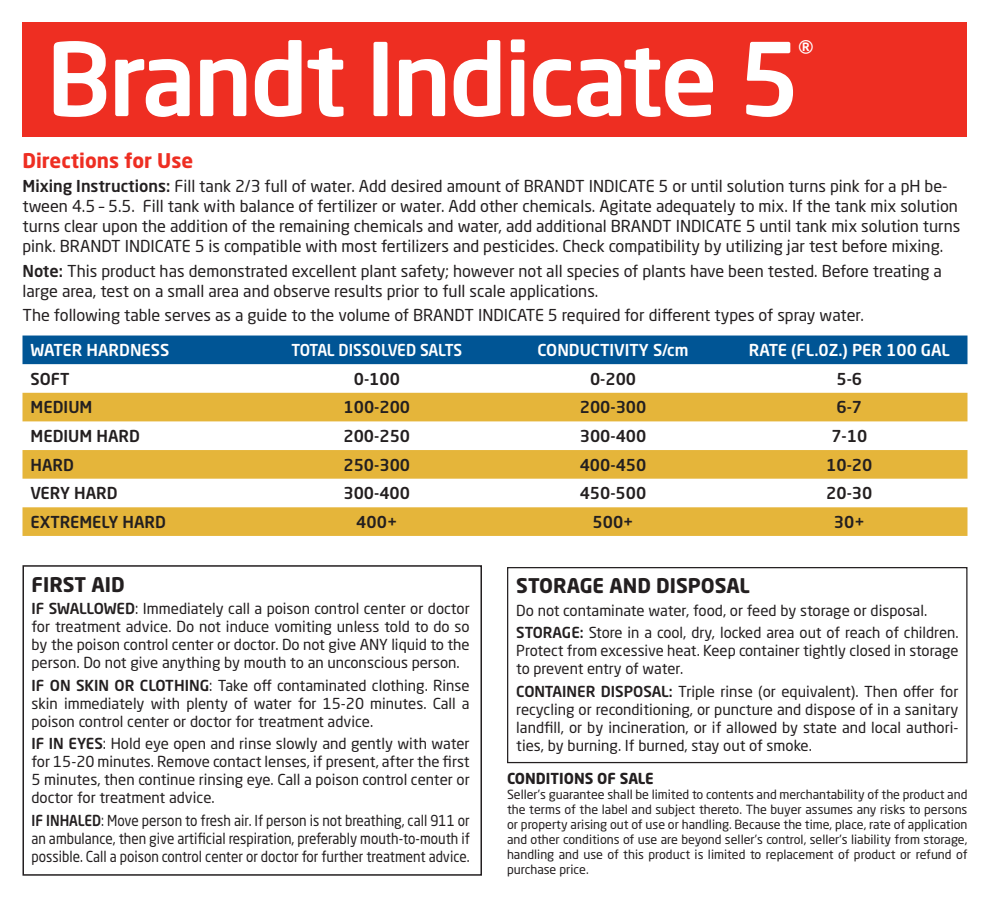
<style>
.page{position:relative;width:990px;height:900px;background:#fff}
.page>*{position:absolute;margin:0;border:0;box-sizing:border-box;transform-origin:0 0}
.t1{font:500 100px "Neo Sans Pro";letter-spacing:-.025em;color:#fff}
.t2{font:500 25px "Neo Sans Pro";color:#fff}
.t3{font:700 20px "Neo Sans Pro";color:#231f20}
.t4{font:700 20px "Neo Sans Pro";color:#ee2e22}
.t5{font:16.25px/20px "Neo Sans Pro";color:#231f20}
.t6{font:500 16.25px "Neo Sans Pro";color:#231f20}
.t7{font:500 16.25px "Neo Sans Pro";color:#fff}
.t8{font:500 16.25px "Neo Sans Pro";color:#fff;scale:.94 1}
.t9{font:15px/18px "Neo Sans Pro";color:#231f20;text-align:justify}
.t10{font:15px/18px "Neo Sans Pro";color:#231f20;text-align:justify;scale:.9 1}
.t11{font:700 15px "Neo Sans Pro";color:#231f20}
.t12{font:12.5px/15px "Neo Sans Pro";color:#231f20;text-align:justify}
.s1{font-weight:500}
</style>
<div class="page">
<div style="left:22px;top:336px;width:946px;height:28px;background:#005595"></div>
<svg style="left:22px;top:393px;width:946px;height:143px;fill:#e5b53a"></svg>
<div style="left:507px;top:567px;width:461px;height:196px;border:1px solid #231f20"></div>
<div style="left:23px;top:565px;width:459px;height:311px;border:2px solid #231f20"></div>
<div style="left:22px;top:22px;width:945px;height:115px;background:#ee2e22"></div>
<h1 class="t1" style="left:46px;top:16px;width:756px">BRANDT INDICATE 5</h1>
<h2 class="t2" style="left:798px;top:34px;width:16px">®</h2>
<h3 class="t4" style="left:22px;top:147px;width:172px">Directions for Use</h3>
<p class="t5" style="left:22px;top:176px;width:939px"><span class="s1">MIXING INSTRUCTIONS:</span> Fill tank 2/3 full of water. Add desired amount of BRANDT INDICATE 5 or until solution turns pink for a pH be&shy;tween 4.5 – 5.5. Fill tank with balance of fertilizer or water. Add other chemicals. Agitate adequately to mix. If the tank mix solution turns clear upon the addition of the remaining chemicals and water, add additional BRANDT INDICATE 5 until tank mix solution turns pink. BRANDT INDICATE 5 is compatible with most fertilizers and pesticides. Check compatibility by utilizing jar test before mixing.</p>
<p class="t5" style="left:22px;top:260px;width:921px"><span class="s1">NOTE:</span> This product has demonstrated excellent plant safety; however not all species of plants have been tested. Before treating a large area, test on a small area and observe results prior to full scale applications.</p>
<p class="t5" style="left:22px;top:305px;width:843px">The following table serves as a guide to the volume of BRANDT INDICATE 5 required for different types of spray water.</p>
<p class="t7" style="left:31px;top:340px;width:24px">WATER</p>
<p class="t7" style="left:87px;top:340px;width:23px">HARDNESS</p>
<p class="t8" style="left:291px;top:340px;width:19px">TOTAL</p>
<p class="t8" style="left:339px;top:340px;width:21px">DISSOLVED</p>
<p class="t8" style="left:420px;top:340px;width:19px">SALTS</p>
<p class="t7" style="left:538px;top:340px;width:19px">CONDUCTIVIT</p>
<p class="t7" style="left:639px;top:340px;width:51px">Y S/CM</p>
<p class="t7" style="left:749px;top:340px;width:21px">RATE</p>
<p class="t7" style="left:791px;top:340px;width:72px">(FL.0Z.) PER</p>
<p class="t7" style="left:886px;top:340px;width:45px">100 GAL</p>
<p class="t6" style="left:31px;top:368px;width:20px">SOFT</p>
<p class="t6" style="left:354px;top:368px;width:48px">0-100</p>
<p class="t6" style="left:590px;top:368px;width:48px">0-200</p>
<p class="t6" style="left:837px;top:368px;width:27px">5-6</p>
<p class="t6" style="left:31px;top:397px;width:24px">MEDIUM</p>
<p class="t6" style="left:344px;top:397px;width:68px">100-200</p>
<p class="t6" style="left:580px;top:397px;width:68px">200-300</p>
<p class="t6" style="left:836px;top:397px;width:27px">6-7</p>
<p class="t6" style="left:31px;top:426px;width:24px">MEDIUM</p>
<p class="t6" style="left:96px;top:426px;width:23px">HARD</p>
<p class="t6" style="left:344px;top:426px;width:68px">200-250</p>
<p class="t6" style="left:580px;top:426px;width:68px">300-400</p>
<p class="t6" style="left:831px;top:426px;width:37px">7-10</p>
<p class="t6" style="left:31px;top:454px;width:23px">HARD</p>
<p class="t6" style="left:344px;top:454px;width:68px">250-300</p>
<p class="t6" style="left:580px;top:454px;width:68px">400-450</p>
<p class="t6" style="left:826px;top:454px;width:48px">10-20</p>
<p class="t6" style="left:31px;top:483px;width:67px">VERY HARD</p>
<p class="t6" style="left:343px;top:483px;width:68px">300-400</p>
<p class="t6" style="left:580px;top:483px;width:68px">450-500</p>
<p class="t6" style="left:826px;top:483px;width:48px">20-30</p>
<p class="t6" style="left:31px;top:512px;width:31px">EXTREMEL</p>
<p class="t6" style="left:108px;top:512px;width:37px">Y HARD</p>
<p class="t6" style="left:356px;top:512px;width:42px">400+</p>
<p class="t6" style="left:593px;top:512px;width:42px">500+</p>
<p class="t6" style="left:834px;top:512px;width:32px">30+</p>
<h3 class="t3" style="left:32px;top:572px;width:95px">FIRST AID</h3>
<p class="t9" style="left:32px;top:600px;width:440px"><span class="s1">IF SWALLOWED</span>: Immediately call a poison control center or doctor for treatment advice. Do not induce vomiting unless told to do so by the poison control center or doctor. Do not give ANY liquid to the person. Do not give anything by mouth to an unconscious person.</p>
<p class="t9" style="left:32px;top:676px;width:440px"><span class="s1">IF ON SKIN OR CLOTHING</span>: Take off contaminated clothing. Rinse skin immediately with plenty of water for 15-20 minutes. Call a poison control center or doctor for treatment advice.</p>
<p class="t9" style="left:32px;top:735px;width:440px"><span class="s1">IF IN EYES</span>: Hold eye open and rinse slowly and gently with water for 15-20 minutes. Remove contact lenses, if present, after the first 5 minutes, then continue rinsing eye. Call a poison control center or doctor for treatment advice.</p>
<p class="t10" style="left:32px;top:811px;width:489px"><span class="s1">IF INHALED</span>: Move person to fresh air. If person is not breathing, call 911 or an ambulance, then give artificial respiration, preferably mouth-to-mouth if possible. Call a poison control center or doctor for further treatment advice.</p>
<h3 class="t3" style="left:516px;top:573px;width:235px">STORAGE AND DISPOSAL</h3>
<p class="t9" style="left:516px;top:599px;width:444px;line-height:22.5px">Do not contaminate water, food, or feed by storage or disposal.<br><span class="s1">STORAGE:</span> Store in a cool, dry, locked area out of reach of children.</p>
<p class="t9" style="left:516px;top:642px;width:444px">Protect from excessive heat. Keep container tightly closed in storage to prevent entry of water.</p>
<p class="t9" style="left:516px;top:682px;width:444px"><span class="s1">CONTAINER DISPOSAL:</span> Triple rinse (or equivalent). Then offer for recycling or reconditioning, or puncture and dispose of in a sanitary landfill, or by incineration, or if allowed by state and local authori&shy;ties, by burning. If burned, stay out of smoke.</p>
<p class="t11" style="left:507px;top:769px;width:148px">CONDITIONS OF SALE</p>
<p class="t12" style="left:507px;top:786px;width:462px">Seller’s guarantee shall be limited to contents and merchantability of the product and the terms of the label and subject thereto. The buyer assumes any risks to persons or property arising out of use or handling. Because the time, place, rate of application and other conditions of use are beyond seller’s control, seller’s liability from storage, handling and use of this product is limited to replacement of product or refund of purchase price.</p>
</div>
